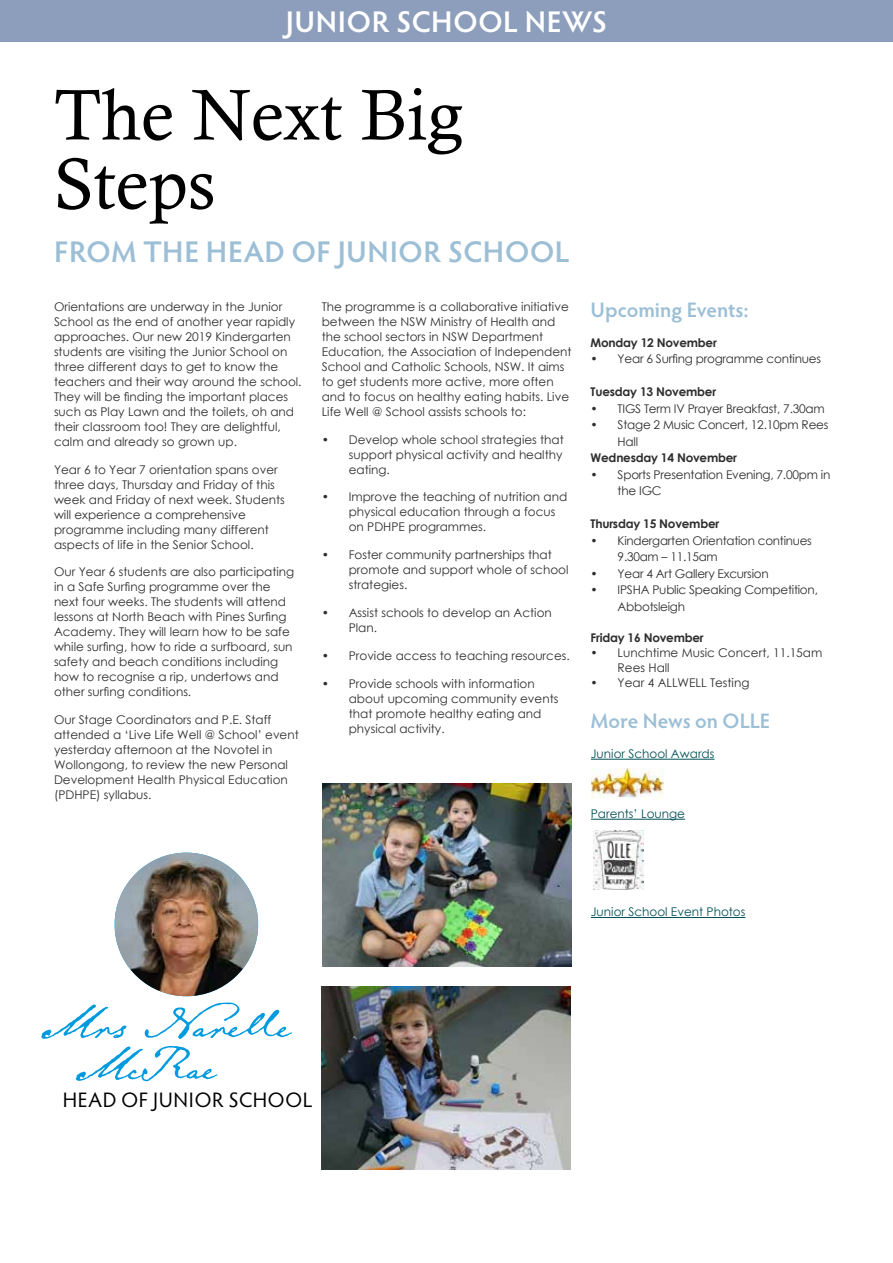
<style>
.page{position:relative;width:893px;height:1263px;background:#fff}
.page>*{position:absolute;margin:0;border:0;box-sizing:border-box;transform-origin:0 0}
.t1{font:72px/69px "Calisto";color:#000}
.t2{font:60px "Emily Austin";color:#009bdf}
.t3{font:600 30px "Hypatia Sans Pro";letter-spacing:.02em;color:#9cbfd6}
.t4{font:600 30px "Hypatia Sans Pro";letter-spacing:.02em;color:#fff}
.t5{font:600 21px "Hypatia Sans Pro";color:#9cbfd6}
.t6{font:21px "Hypatia Sans Pro";letter-spacing:.03em;color:#000}
.t7{font:12px/15px "Century Gothic";color:#2e2e2f}
.t8{font:12px/16.5px "Century Gothic";letter-spacing:-.02em;color:#2e2e2f}
.t9{font:700 12px "Century Gothic";letter-spacing:-.02em;color:#2e2e2f}
.t10{font:12px "Century Gothic";color:#025157}
</style>
<div class="page">
<hr style="left:591px;top:759px;width:123px;height:1px;background:#025157">
<hr style="left:591px;top:819px;width:94px;height:1px;background:#025157">
<hr style="left:591px;top:917px;width:154px;height:1px;background:#025157">
<img style="left:591px;top:769px;width:72px;height:30px">
<img style="left:594px;top:831px;width:49px;height:58px">
<img style="left:322px;top:986px;width:248px;height:183px">
<img style="left:323px;top:783px;width:248px;height:183px">
<img style="left:115px;top:853px;width:143px;height:143px">
<div style="left:0;top:0;width:893px;height:42px;background:#8d9ebc"></div>
<h3 class="t4" style="left:286px;top:1px;width:322px">JUNIOR SCHOOL NEWS</h3>
<h1 class="t1" style="left:54px;top:80px;width:410px">The Next Big<br>Steps</h1>
<h3 class="t3" style="left:54px;top:231px;width:517px">FROM THE HEAD OF JUNIOR SCHOOL</h3>
<p class="t7" style="left:54px;top:299px;width:249px">Orientations are underway in the Junior School as the end of another year rapidly approaches. Our new 2019 Kindergarten students are visiting the Junior School on three different days to get to know the teachers and their way around the school.<br>They will be finding the important places such as Play Lawn and the toilets, oh and their classroom too! They are delightful, calm and already so grown up.</p>
<p class="t7" style="left:54px;top:462px;width:232px">Year 6 to Year 7 orientation spans over three days, Thursday and Friday of this week and Friday of next week. Students will experience a comprehensive programme including many different aspects of life in the Senior School.</p>
<p class="t7" style="left:54px;top:564px;width:242px">Our Year 6 students are also participating in a Safe Surfing programme over the next four weeks. The students will attend lessons at North Beach with Pines Surfing Academy. They will learn how to be safe while surfing, how to ride a surfboard, sun safety and beach conditions including how to recognise a rip, undertows and other surfing conditions.</p>
<p class="t7" style="left:54px;top:712px;width:246px">Our Stage Coordinators and P.E. Staff attended a ‘Live Life Well @ School’ event yesterday afternoon at the Novotel in Wollongong, to review the new Personal Development Health Physical Education (PDHPE) syllabus.</p>
<h3 class="t5" style="left:591px;top:706px;width:181px">More News on OLLE</h3>
<p class="t7" style="left:322px;top:299px;width:251px">The programme is a collaborative initiative between the NSW Ministry of Health and the school sectors in NSW Department Education, the Association of Independent School and Catholic Schools, NSW. It aims to get students more active, more often and to focus on healthy eating habits. Live Life Well @ School assists schools to:</p>
<p class="t7" style="left:349px;top:432px;width:217px;text-align:justify;text-indent:-27px">• Develop whole school strategies that support physical activity and healthy eating.</p>
<p class="t7" style="left:349px;top:489px;width:220px;text-indent:-27px">• Improve the teaching of nutrition and physical education through a focus on PDHPE programmes.</p>
<p class="t7" style="left:349px;top:547px;width:221px;text-indent:-27px">• Foster community partnerships that promote and support whole of school strategies.</p>
<p class="t7" style="left:349px;top:605px;width:205px;text-indent:-27px">• Assist schools to develop an Action<br>Plan.</p>
<p class="t7" style="left:322px;top:648px;width:250px">• Provide access to teaching resources.</p>
<p class="t7" style="left:349px;top:675px;width:211px;text-indent:-27px">• Provide schools with information about upcoming community events that promote healthy eating and physical activity.</p>
<h3 class="t5" style="left:591px;top:296px;width:160px">Upcoming Events:</h3>
<p class="t9" style="left:591px;top:333px;width:128px">Monday 12 November</p>
<p class="t8" style="left:591px;top:350px;width:232px">• Year 6 Surfing programme continues</p>
<p class="t9" style="left:591px;top:383px;width:127px">Tuesday 13 November</p>
<p class="t8" style="left:591px;top:400px;width:236px">• TIGS Term IV Prayer Breakfast, 7.30am</p>
<p class="t8" style="left:618px;top:416px;width:212px;text-indent:-27px">• Stage 2 Music Concert, 12.10pm Rees<br>Hall</p>
<p class="t9" style="left:591px;top:449px;width:148px">Wednesday 14 November</p>
<p class="t8" style="left:618px;top:466px;width:214px;text-indent:-27px">• Sports Presentation Evening, 7.00pm in the IGC</p>
<p class="t9" style="left:591px;top:515px;width:130px">Thursday 15 November</p>
<p class="t8" style="left:618px;top:532px;width:196px;text-indent:-27px">• Kindergarten Orientation continues<br>9.30am – 11.15am</p>
<p class="t8" style="left:591px;top:565px;width:180px">• Year 4 Art Gallery Excursion</p>
<p class="t8" style="left:618px;top:581px;width:202px;text-indent:-27px">• IPSHA Public Speaking Competition,<br>Abbotsleigh</p>
<p class="t9" style="left:591px;top:629px;width:115px">Friday 16 November</p>
<p class="t7" style="left:618px;top:645px;width:206px;text-indent:-27px">• Lunchtime Music Concert, 11.15am<br>Rees Hall</p>
<p class="t7" style="left:591px;top:675px;width:160px">• Year 4 ALLWELL Testing</p>
<p class="t10" style="left:591px;top:745px;width:125px">Junior School Awards</p>
<p class="t10" style="left:591px;top:805px;width:96px">Parents’ Lounge</p>
<h2 class="t2" style="left:41px;top:979px;width:249px">Mrs Narelle</h2>
<h2 class="t2" style="left:76px;top:1021px;width:140px">McRae</h2>
<h3 class="t6" style="left:63px;top:1086px;width:251px">HEAD OF JUNIOR SCHOOL</h3>
<p class="t10" style="left:591px;top:903px;width:156px">Junior School Event Photos</p>
</div>
